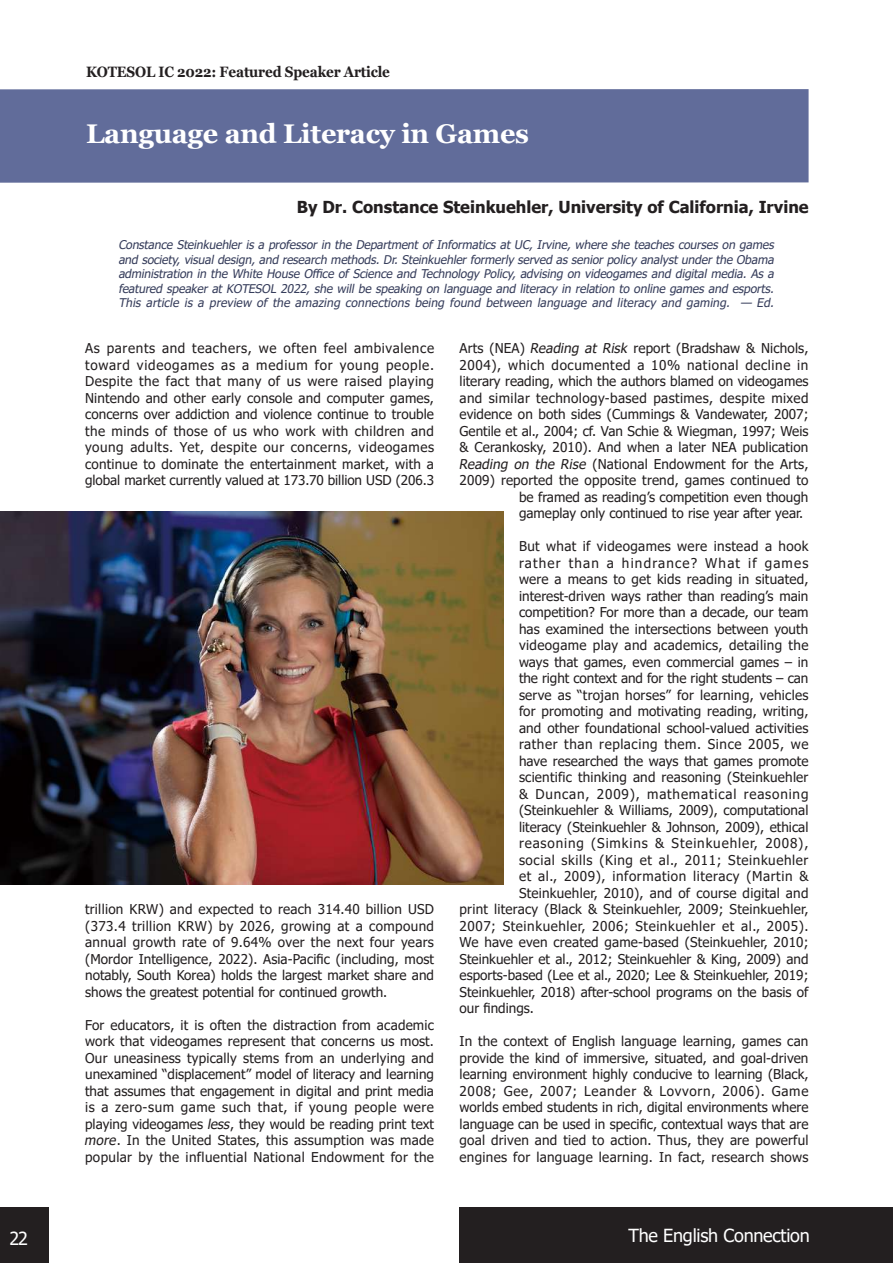
<style>
.page{position:relative;width:893px;height:1263px;background:#fff}
.page>*{position:absolute;margin:0;border:0;box-sizing:border-box;transform-origin:0 0}
.t1{font:700 27px "Georgia";letter-spacing:-.01em;color:#fff}
.t2{font:18px "Tahoma";letter-spacing:-.015em;color:#fff}
.t3{font:700 16.5px "Tahoma";color:#231f20}
.t4{font:16.5px "Myriad Pro";color:#fff}
.t5{font:700 15px "Georgia";letter-spacing:-.01em;color:#231f20;scale:.9 1}
.t6{font:13.5px/16.5px "Tahoma";letter-spacing:.01em;color:#231f20;text-align:justify}
.t7{font:13.5px "Tahoma";letter-spacing:.045em;color:#231f20}
.t8{font:13.5px "Tahoma";letter-spacing:.04em;color:#231f20}
.t9{font:13.5px "Tahoma";letter-spacing:.03em;color:#231f20}
.t10{font:13.5px "Tahoma";letter-spacing:.065em;color:#231f20}
.t11{font:13.5px "Tahoma";letter-spacing:.06em;color:#231f20}
.t12{font:13.5px "Tahoma";letter-spacing:.09em;color:#231f20}
.t13{font:italic 12px/14.4px "Tahoma";color:#363d5b;text-align:justify}
.s1{font-style:italic}
</style>
<div class="page">
<div style="left:0;top:1208px;width:49px;height:55px;background:#231f20"></div>
<div style="left:459px;top:1208px;width:434px;height:55px;background:#231f20"></div>
<img style="left:0;top:512px;width:503px;height:373px">
<div style="left:0;top:89px;width:809px;height:94px;background:#616c9a"></div>
<p class="t5" style="left:86px;top:62px;width:339px">KOTESOL IC 2022: Featured Speaker Article</p>
<h1 class="t1" style="left:86px;top:116px;width:445px">Language and Literacy in Games</h1>
<p class="t3" style="left:297px;top:195px;width:513px">By Dr. Constance Steinkuehler, University of California, Irvine</p>
<p class="t13" style="left:118px;top:238px;width:660px">Constance Steinkuehler is a professor in the Department of Informatics at UC, Irvine, where she teaches courses on games and society, visual design, and research methods. Dr. Steinkuehler formerly served as senior policy analyst under the Obama administration in the White House Office of Science and Technology Policy, advising on videogames and digital media. As a featured speaker at KOTESOL 2022, she will be speaking on language and literacy in relation to online games and esports.<br>This article is a preview of the amazing connections being found between language and literacy and gaming. — Ed.</p>
<p class="t6" style="left:85px;top:341px;width:350px">As parents and teachers, we often feel ambivalence toward videogames as a medium for young people.<br>Despite the fact that many of us were raised playing Nintendo and other early console and computer games, concerns over addiction and violence continue to trouble the minds of those of us who work with children and young adults. Yet, despite our concerns, videogames continue to dominate the entertainment market, with a global market currently valued at 173.70 billion USD (206.3</p>
<p class="t6" style="left:85px;top:902px;width:350px">trillion KRW) and expected to reach 314.40 billion USD (373.4 trillion KRW) by 2026, growing at a compound annual growth rate of 9.64% over the next four years (Mordor Intelligence, 2022). Asia-Pacific (including, most notably, South Korea) holds the largest market share and shows the greatest potential for continued growth.</p>
<p class="t6" style="left:84px;top:1017px;width:351px">For educators, it is often the distraction from academic work that videogames represent that concerns us most.<br>Our uneasiness typically stems from an underlying and unexamined “displacement” model of literacy and learning that assumes that engagement in digital and print media is a zero-sum game such that, if young people were playing videogames <span class="s1">less</span>, they would be reading print text <span class="s1">more</span>. In the United States, this assumption was made popular by the influential National Endowment for the</p>
<p class="t6" style="left:460px;top:341px;width:350px">Arts (NEA) <span class="s1">Reading at Risk</span> report (Bradshaw &amp; Nichols,</p>
<p class="t7" style="left:460px;top:356px;width:350px">2004), which documented a 10% national decline in</p>
<p class="t6" style="left:460px;top:374px;width:350px">literary reading, which the authors blamed on videogames</p>
<p class="t9" style="left:460px;top:389px;width:350px">and similar technology-based pastimes, despite mixed</p>
<p class="t6" style="left:460px;top:407px;width:350px">evidence on both sides (Cummings &amp; Vandewater, 2007;</p>
<p class="t6" style="left:460px;top:423px;width:350px">Gentile et al., 2004; cf. Van Schie &amp; Wiegman, 1997; Weis</p>
<p class="t6" style="left:460px;top:440px;width:350px">&amp; Cerankosky, 2010). And when a later NEA publication</p>
<p class="t6" style="left:459px;top:456px;width:351px"><span class="s1">Reading on the Rise</span> (National Endowment for the Arts,</p>
<p class="t6" style="left:460px;top:473px;width:350px">2009) reported the opposite trend, games continued to</p>
<p class="t6" style="left:519px;top:489px;width:291px">be framed as reading’s competition even though</p>
<p class="t6" style="left:519px;top:506px;width:286px">gameplay only continued to rise year after year.</p>
<p class="t6" style="left:519px;top:539px;width:291px">But what if videogames were instead a hook</p>
<p class="t12" style="left:519px;top:554px;width:291px">rather than a hindrance? What if games</p>
<p class="t6" style="left:519px;top:572px;width:291px">were a means to get kids reading in situated,</p>
<p class="t6" style="left:519px;top:588px;width:291px">interest-driven ways rather than reading’s main</p>
<p class="t6" style="left:519px;top:605px;width:291px">competition? For more than a decade, our team</p>
<p class="t6" style="left:519px;top:621px;width:291px">has examined the intersections between youth</p>
<p class="t6" style="left:519px;top:638px;width:291px">videogame play and academics, detailing the</p>
<p class="t6" style="left:519px;top:654px;width:291px">ways that games, even commercial games – in</p>
<p class="t6" style="left:519px;top:671px;width:291px">the right context and for the right students – can</p>
<p class="t6" style="left:519px;top:687px;width:291px">serve as “trojan horses” for learning, vehicles</p>
<p class="t6" style="left:519px;top:704px;width:291px">for promoting and motivating reading, writing,</p>
<p class="t6" style="left:519px;top:720px;width:291px">and other foundational school-valued activities</p>
<p class="t8" style="left:519px;top:735px;width:291px">rather than replacing them. Since 2005, we</p>
<p class="t6" style="left:519px;top:753px;width:291px">have researched the ways that games promote</p>
<p class="t6" style="left:519px;top:770px;width:291px">scientific thinking and reasoning (Steinkuehler</p>
<p class="t11" style="left:519px;top:785px;width:291px">&amp; Duncan, 2009), mathematical reasoning</p>
<p class="t6" style="left:519px;top:803px;width:291px">(Steinkuehler &amp; Williams, 2009), computational</p>
<p class="t6" style="left:519px;top:819px;width:291px">literacy (Steinkuehler &amp; Johnson, 2009), ethical</p>
<p class="t10" style="left:519px;top:834px;width:291px">reasoning (Simkins &amp; Steinkuehler, 2008),</p>
<p class="t7" style="left:519px;top:851px;width:291px">social skills (King et al., 2011; Steinkuehler</p>
<p class="t7" style="left:519px;top:867px;width:291px">et al., 2009), information literacy (Martin &amp;</p>
<p class="t6" style="left:519px;top:885px;width:291px">Steinkuehler, 2010), and of course digital and</p>
<p class="t6" style="left:460px;top:902px;width:350px">print literacy (Black &amp; Steinkuehler, 2009; Steinkuehler,</p>
<p class="t8" style="left:460px;top:917px;width:350px">2007; Steinkuehler, 2006; Steinkuehler et al., 2005).</p>
<p class="t6" style="left:460px;top:935px;width:350px">We have even created game-based (Steinkuehler, 2010;</p>
<p class="t6" style="left:460px;top:951px;width:350px">Steinkuehler et al., 2012; Steinkuehler &amp; King, 2009) and</p>
<p class="t6" style="left:460px;top:968px;width:350px">esports-based (Lee et al., 2020; Lee &amp; Steinkuehler, 2019;</p>
<p class="t6" style="left:460px;top:984px;width:350px">Steinkuehler, 2018) after-school programs on the basis of</p>
<p class="t6" style="left:460px;top:1001px;width:76px">our findings.</p>
<p class="t6" style="left:460px;top:1034px;width:350px">In the context of English language learning, games can provide the kind of immersive, situated, and goal-driven learning environment highly conducive to learning (Black, 2008; Gee, 2007; Leander &amp; Lovvorn, 2006). Game worlds embed students in rich, digital environments where language can be used in specific, contextual ways that are goal driven and tied to action. Thus, they are powerful engines for language learning. In fact, research shows</p>
<h2 class="t2" style="left:10px;top:1226px;width:20px">22</h2>
<h2 class="t2" style="left:628px;top:1223px;width:183px">The English Connection</h2>
<p class="t4" style="left:25px;top:1238px;width:17px">22</p>
</div>
